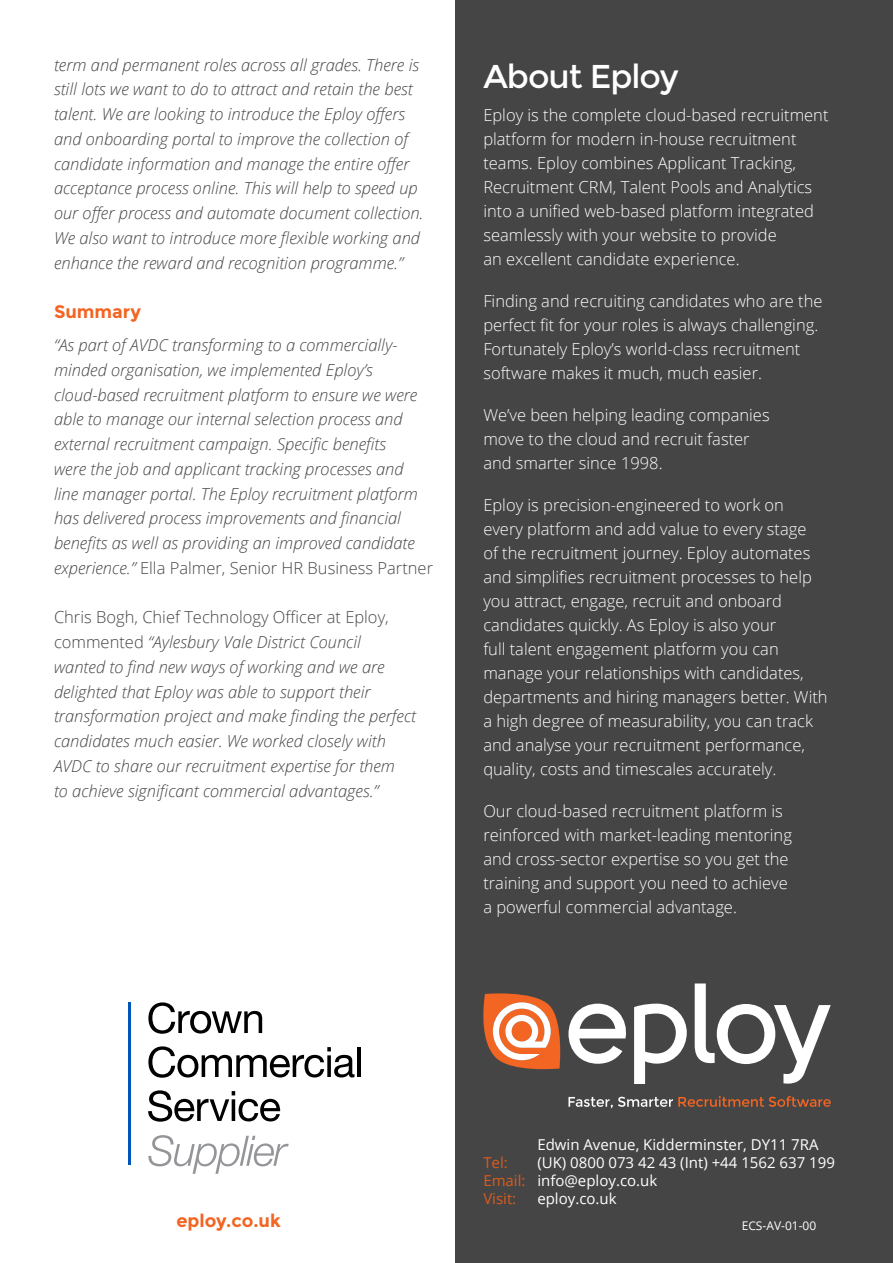
<style>
.page{position:relative;width:893px;height:1263px;background:#fff}
.page>*{position:absolute;margin:0;border:0;box-sizing:border-box;transform-origin:0 0}
.t1{font:33px "Montserrat";letter-spacing:-.03em;color:#fff}
.t2{font:700 18px "Montserrat";color:#f26522}
.t3{font:italic 300 16.5px/24.8px "Open Sans";color:#464547}
.t4{font:300 16.5px/24px "Open Sans";color:#fff}
.t5{font:15px/18px "Open Sans";color:#fff}
.t6{font:15px "Open Sans";color:#db5c1e}
.t7{font:12px "Open Sans";color:#fff}
.s1{font-style:normal}
.s2{color:#db5c1e}
</style>
<div class="page">
<div style="left:455px;top:0;width:438px;height:1263px;background:#454546"></div>
<svg style="left:634px;top:1004px;width:53px;height:80px"></svg>
<svg style="left:695px;top:983px;width:136px;height:100px"></svg>
<svg style="left:568px;top:1096px;width:263px;height:12px"></svg>
<svg style="left:483px;top:993px;width:143px;height:77px"></svg>
<svg style="left:148px;top:1002px;width:114px;height:32px"></svg>
<svg style="left:148px;top:1046px;width:206px;height:32px"></svg>
<hr style="left:357px;top:1047px;width:4px;height:30px;background:#000">
<svg style="left:148px;top:1090px;width:132px;height:32px"></svg>
<hr style="left:129px;top:1002px;width:2px;height:163px;background:#0055b8">
<svg style="left:148px;top:1135px;width:141px;height:39px"></svg>
<p class="t3" style="left:54px;top:52px;width:371px">term and permanent roles across all grades. There is still lots we want to do to attract and retain the best talent. We are looking to introduce the Eploy offers and onboarding portal to improve the collection of candidate information and manage the entire offer acceptance process online. This will help to speed up our offer process and automate document collection.<br>We also want to introduce more flexible working and enhance the reward and recognition programme.”</p>
<p class="t2" style="left:54px;top:301px;width:88px">Summary</p>
<p class="t3" style="left:54px;top:332px;width:381px">“As part of AVDC transforming to a commercially&shy;minded organisation, we implemented Eploy’s cloud-based recruitment platform to ensure we were able to manage our internal selection process and external recruitment campaign. Specific benefits<br>were the job and applicant tracking processes and<br>line manager portal. The Eploy recruitment platform has delivered process improvements and financial benefits as well as providing an improved candidate experience.” <span class="s1">Ella Palmer, Senior HR Business Partner</span></p>
<p class="t3" style="left:54px;top:604px;width:364px"><span class="s1">Chris Bogh, Chief Technology Officer at Eploy, commented</span> “Aylesbury Vale District Council wanted to find new ways of working and we are delighted that Eploy was able to support their transformation project and make finding the perfect candidates much easier. We worked closely with AVDC to share our recruitment expertise for them<br>to achieve significant commercial advantages.”</p>
<h1 class="t1" style="left:483px;top:57px;width:197px">About Eploy</h1>
<p class="t4" style="left:483px;top:103px;width:347px">Eploy is the complete cloud-based recruitment platform for modern in-house recruitment teams. Eploy combines Applicant Tracking, Recruitment CRM, Talent Pools and Analytics into a unified web-based platform integrated seamlessly with your website to provide<br>an excellent candidate experience.</p>
<p class="t4" style="left:483px;top:289px;width:341px">Finding and recruiting candidates who are the perfect fit for your roles is always challenging.<br>Fortunately Eploy’s world-class recruitment software makes it much, much easier.</p>
<p class="t4" style="left:483px;top:403px;width:288px">We’ve been helping leading companies move to the cloud and recruit faster and smarter since 1998.</p>
<p class="t4" style="left:483px;top:493px;width:346px">Eploy is precision-engineered to work on every platform and add value to every stage<br>of the recruitment journey. Eploy automates and simplifies recruitment processes to help you attract, engage, recruit and onboard candidates quickly. As Eploy is also your<br>full talent engagement platform you can manage your relationships with candidates, departments and hiring managers better. With a high degree of measurability, you can track and analyse your recruitment performance, quality, costs and timescales accurately.</p>
<p class="t4" style="left:483px;top:799px;width:310px">Our cloud-based recruitment platform is reinforced with market-leading mentoring and cross-sector expertise so you get the training and support you need to achieve a powerful commercial advantage.</p>
<p class="t5" style="left:537px;top:1135px;width:283px">Edwin Avenue, Kidderminster, DY11 7RA</p>
<p class="t6" style="left:483px;top:1152px;width:26px">Tel:</p>
<p class="t5" style="left:483px;top:1153px;width:353px;text-indent:54px">(UK) 0800 073 42 43 (Int) +44 1562 637 199<br><span class="s2">Email:</span> info@eploy.co.uk<br><span class="s2">Visit:</span></p>
<p class="t5" style="left:537px;top:1189px;width:81px">eploy.co.uk</p>
<p class="t2" style="left:176px;top:1209px;width:106px">eploy.co.uk</p>
<p class="t7" style="left:742px;top:1217px;width:76px">ECS-AV-01-00</p>
</div>
